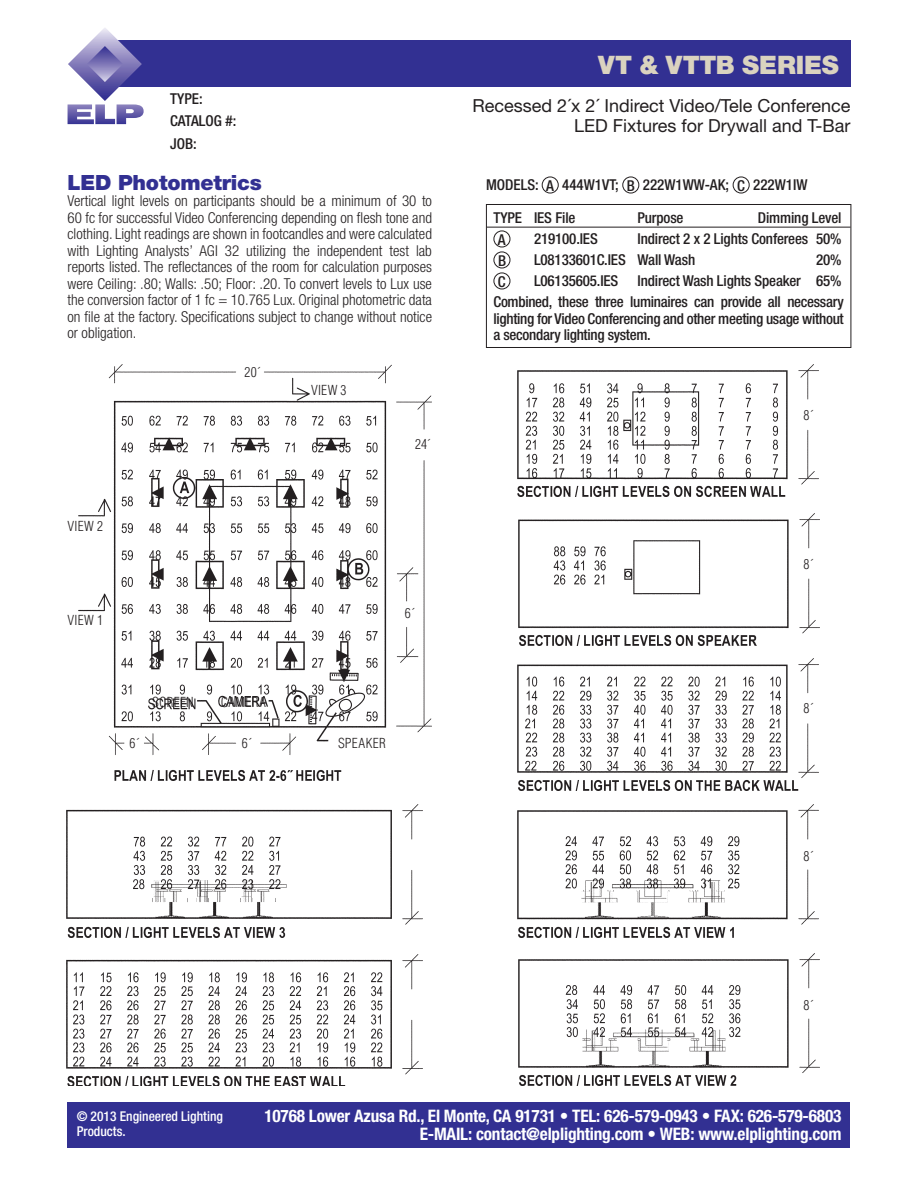
<style>
.page{position:relative;width:918px;height:1188px;background:#fff}
.page>*{position:absolute;margin:0;border:0;box-sizing:border-box;transform-origin:0 0}
.t1{font:900 25.5px "Helvetica Neue";letter-spacing:-.01em;color:#dad3bf}
.t2{font:900 21px "Helvetica Neue";letter-spacing:-.01em;color:#323092}
.t3{font:18px/19.5px "Helvetica Neue";color:#231f20;text-align:right}
.t4{font:700 condensed 17.25px/18px "Helvetica Neue";letter-spacing:-.01em;color:#fff;text-align:right}
.t5{font:300 condensed 15px/16.5px "Helvetica Neue";color:#231f20;text-align:justify}
.t6{font:500 condensed 15px/22.5px "Helvetica Neue";letter-spacing:-.01em;color:#231f20}
.t7{font:300 condensed 13.5px "Helvetica";letter-spacing:.025em;color:#231f20}
.t8{font:500 condensed 13.5px/15px "Helvetica Neue";color:#fff}
</style>
<div class="page">
<div style="left:109px;top:40px;width:742px;height:47px;background:#323092"></div>
<svg style="left:68px;top:28px;width:76px;height:96px"></svg>
<div style="left:68px;top:1102px;width:782px;height:46px;background:#323092"></div>
<hr style="left:487px;top:227px;width:364px;height:1px;background:#231f20">
<div style="left:494px;top:231px;width:16px;height:16px;border:1px solid #231f20;border-radius:50%"></div>
<div style="left:494px;top:252px;width:16px;height:16px;border:1px solid #231f20;border-radius:50%"></div>
<div style="left:494px;top:273px;width:16px;height:16px;border:1px solid #231f20;border-radius:50%"></div>
<div style="left:486px;top:204px;width:365px;height:144px;border:1px solid #231f20"></div>
<div style="left:542px;top:177px;width:17px;height:16px;border:1px solid #231f20;border-radius:50%"></div>
<div style="left:622px;top:177px;width:17px;height:16px;border:1px solid #231f20;border-radius:50%"></div>
<div style="left:733px;top:177px;width:17px;height:16px;border:1px solid #231f20;border-radius:50%"></div>
<img style="left:79px;top:364px;width:353px;height:416px">
<img style="left:518px;top:364px;width:301px;height:132px">
<img style="left:517px;top:805px;width:302px;height:132px">
<img style="left:518px;top:954px;width:302px;height:132px">
<img style="left:518px;top:513px;width:301px;height:132px">
<img style="left:518px;top:659px;width:301px;height:132px">
<img style="left:66px;top:954px;width:356px;height:132px">
<img style="left:66px;top:805px;width:356px;height:132px">
<p class="t6" style="left:170px;top:87px;width:68px">TYPE:<br>CATALOG #:<br>JOB:</p>
<h2 class="t2" style="left:68px;top:170px;width:196px">LED Photometrics</h2>
<p class="t5" style="left:68px;top:193px;width:366px">Vertical light levels on participants should be a minimum of 30 to 60 fc for successful Video Conferencing depending on flesh tone and clothing. Light readings are shown in footcandles and were calculated with Lighting Analysts’ AGI 32 utilizing the independent test lab reports listed. The reflectances of the room for calculation purposes were Ceiling: .80; Walls: .50; Floor: .20. To convert levels to Lux use the conversion factor of 1 fc = 10.765 Lux. Original photometric data on file at the factory. Specifications subject to change without notice or obligation.</p>
<p class="t7" style="left:68px;top:519px;width:37px">VIEW 2</p>
<p class="t7" style="left:244px;top:364px;width:18px">20´</p>
<p class="t7" style="left:311px;top:382px;width:37px">VIEW 3</p>
<p class="t7" style="left:415px;top:436px;width:17px">24´</p>
<p class="t7" style="left:68px;top:612px;width:37px">VIEW 1</p>
<p class="t7" style="left:405px;top:605px;width:12px">6´</p>
<p class="t7" style="left:130px;top:735px;width:12px">6´</p>
<p class="t7" style="left:152px;top:694px;width:43px">SCREEN</p>
<p class="t7" style="left:221px;top:694px;width:47px">CAMERA</p>
<p class="t7" style="left:242px;top:735px;width:12px">6´</p>
<p class="t7" style="left:338px;top:735px;width:50px">SPEAKER</p>
<h1 class="t1" style="left:598px;top:49px;width:242px">VT &amp; VTTB SERIES</h1>
<p class="t3" style="left:473px;top:96px;width:380px">Recessed 2´x 2´ Indirect Video/Tele Conference<br>LED Fixtures for Drywall and T-Bar</p>
<p class="t6" style="left:486px;top:174px;width:323px">MODELS: A 444W1VT; B 222W1WW-AK; C 222W1IW</p>
<p class="t6" style="left:494px;top:207px;width:83px">TYPE IES File</p>
<p class="t6" style="left:638px;top:207px;width:48px">Purpose</p>
<p class="t6" style="left:758px;top:207px;width:85px">Dimming Level</p>
<p class="t6" style="left:498px;top:228px;width:9px">A</p>
<p class="t6" style="left:534px;top:228px;width:65px">219100.IES</p>
<p class="t6" style="left:638px;top:228px;width:206px">Indirect 2 x 2 Lights Conferees 50%</p>
<p class="t6" style="left:498px;top:249px;width:10px">B</p>
<p class="t6" style="left:534px;top:249px;width:163px">L08133601C.IES Wall Wash</p>
<p class="t6" style="left:816px;top:249px;width:27px">20%</p>
<p class="t6" style="left:498px;top:270px;width:9px">C</p>
<p class="t6" style="left:534px;top:270px;width:86px">L06135605.IES</p>
<p class="t6" style="left:494px;top:270px;width:352px;line-height:21px;text-align:right">Indirect Wash Lights Speaker 65%<br>Combined, these three luminaires can provide all necessary</p>
<p class="t6" style="left:494px;top:310px;width:352px;line-height:16.5px">lighting for Video Conferencing and other meeting usage without a secondary lighting system.</p>
<p class="t7" style="left:804px;top:407px;width:12px">8´</p>
<p class="t7" style="left:804px;top:556px;width:12px">8´</p>
<p class="t7" style="left:804px;top:700px;width:12px">8´</p>
<p class="t7" style="left:804px;top:848px;width:12px">8´</p>
<p class="t7" style="left:804px;top:997px;width:12px">8´</p>
<p class="t8" style="left:77px;top:1108px;width:148px">© 2013 Engineered Lighting<br>Products.</p>
<p class="t4" style="left:264px;top:1107px;width:579px">10768 Lower Azusa Rd., El Monte, CA 91731 • TEL: 626-579-0943 • FAX: 626-579-6803<br>E-MAIL: contact@elplighting.com • WEB: www.elplighting.com</p>
</div>
